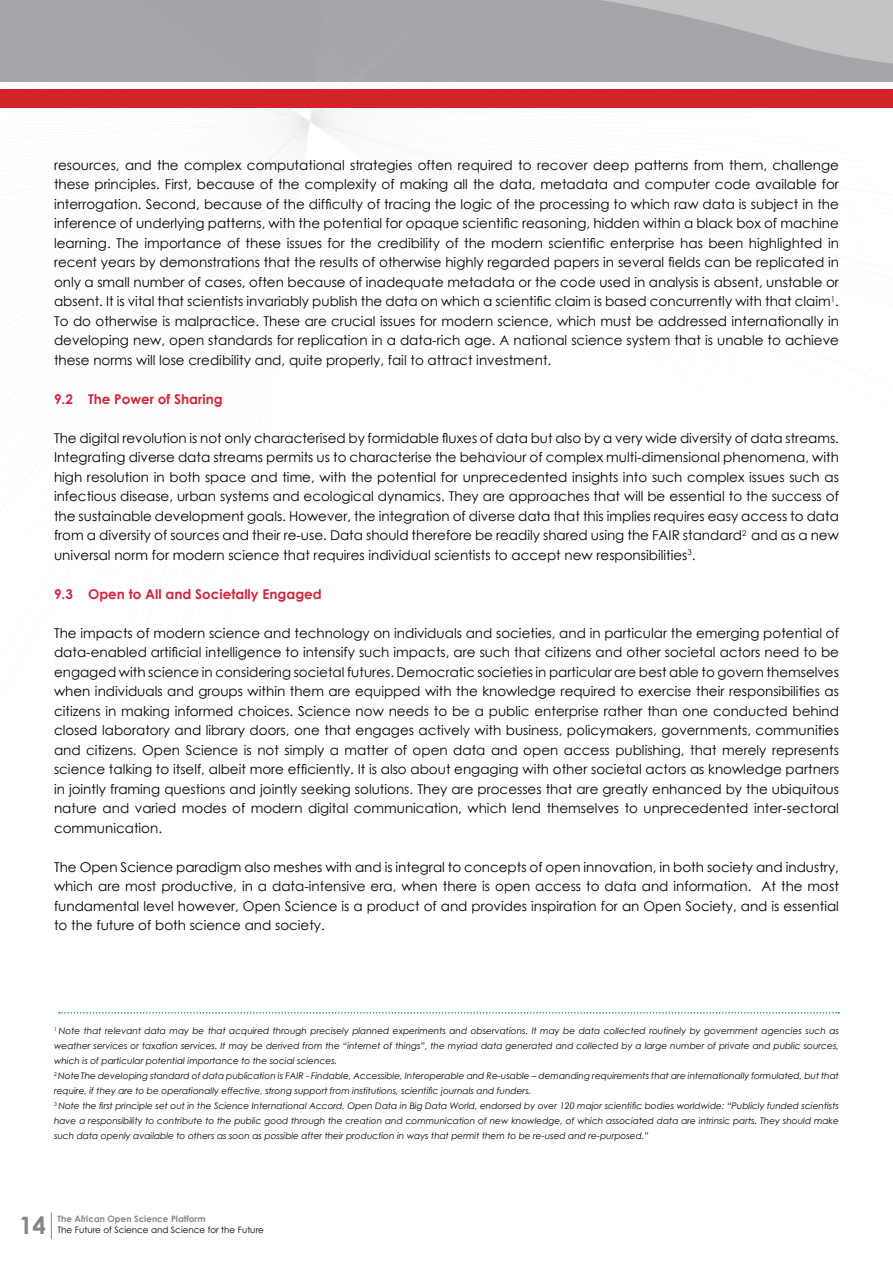
<style>
.page{position:relative;width:893px;height:1263px;background:#fff}
.page>*{position:absolute;margin:0;border:0;box-sizing:border-box;transform-origin:0 0}
.t1{font:700 24px "Century Gothic";color:#828689}
.t2{font:13.5px/19.5px "Century Gothic";color:#000;text-align:justify}
.t3{font:700 13.5px "Century Gothic";color:#d2263e}
.t4{font:italic 9px/15px "Century Gothic";color:#000}
.t5{font:8.85px "Century Gothic";color:#000}
.t6{font:700 8.85px "Century Gothic";color:#828689}
</style>
<div class="page">
<svg style="left:51px;top:1212px;width:1px;height:27px"></svg>
<div style="left:684px;top:73px;width:209px;height:9px;background:#a3a5a8"></div>
<div style="left:498px;top:73px;width:186px;height:9px;background:#a3a5a8"></div>
<svg style="left:399px;top:73px;width:99px;height:10px"></svg>
<svg style="left:0;top:0;width:399px;height:155px;fill:#a5a7aa"></svg>
<div style="left:0;top:89px;width:893px;height:19px;background:#d2232a"></div>
<svg style="left:336px;top:0;width:557px;height:73px;background:#abacaf"></svg>
<svg style="left:59px;top:1012px;width:780px;height:1px"></svg>
<p class="t2" style="left:54px;top:155px;width:786px">resources, and the complex computational strategies often required to recover deep patterns from them, challenge these principles. First, because of the complexity of making all the data, metadata and computer code available for interrogation. Second, because of the difficulty of tracing the logic of the processing to which raw data is subject in the inference of underlying patterns, with the potential for opaque scientific reasoning, hidden within a black box of machine learning. The importance of these issues for the credibility of the modern scientific enterprise has been highlighted in recent years by demonstrations that the results of otherwise highly regarded papers in several fields can be replicated in only a small number of cases, often because of inadequate metadata or the code used in analysis is absent, unstable or absent. It is vital that scientists invariably publish the data on which a scientific claim is based concurrently with that claim<sup>1</sup>.<br>To do otherwise is malpractice. These are crucial issues for modern science, which must be addressed internationally in developing new, open standards for replication in a data-rich age. A national science system that is unable to achieve these norms will lose credibility and, quite properly, fail to attract investment.</p>
<p class="t3" style="left:54px;top:388px;width:170px">9.2 The Power of Sharing</p>
<p class="t2" style="left:54px;top:428px;width:786px">The digital revolution is not only characterised by formidable fluxes of data but also by a very wide diversity of data streams.<br>Integrating diverse data streams permits us to characterise the behaviour of complex multi-dimensional phenomena, with high resolution in both space and time, with the potential for unprecedented insights into such complex issues such as infectious disease, urban systems and ecological dynamics. They are approaches that will be essential to the success of the sustainable development goals. However, the integration of diverse data that this implies requires easy access to data from a diversity of sources and their re-use. Data should therefore be readily shared using the FAIR standard<sup>2</sup> and as a new universal norm for modern science that requires individual scientists to accept new responsibilities<sup>3</sup>.</p>
<p class="t3" style="left:54px;top:583px;width:269px">9.3 Open to All and Societally Engaged</p>
<p class="t2" style="left:54px;top:623px;width:786px">The impacts of modern science and technology on individuals and societies, and in particular the emerging potential of data-enabled artificial intelligence to intensify such impacts, are such that citizens and other societal actors need to be engaged with science in considering societal futures. Democratic societies in particular are best able to govern themselves when individuals and groups within them are equipped with the knowledge required to exercise their responsibilities as citizens in making informed choices. Science now needs to be a public enterprise rather than one conducted behind closed laboratory and library doors, one that engages actively with business, policymakers, governments, communities and citizens. Open Science is not simply a matter of open data and open access publishing, that merely represents science talking to itself, albeit more efficiently. It is also about engaging with other societal actors as knowledge partners in jointly framing questions and jointly seeking solutions. They are processes that are greatly enhanced by the ubiquitous nature and varied modes of modern digital communication, which lend themselves to unprecedented inter-sectoral communication.</p>
<p class="t2" style="left:54px;top:857px;width:786px">The Open Science paradigm also meshes with and is integral to concepts of open innovation, in both society and industry, which are most productive, in a data-intensive era, when there is open access to data and information. At the most fundamental level however, Open Science is a product of and provides inspiration for an Open Society, and is essential to the future of both science and society.</p>
<p class="t4" style="left:54px;top:1023px;width:786px"><sup>1</sup> Note that relevant data may be that acquired through precisely planned experiments and observations. It may be data collected routinely by government agencies such as weather services or taxation services. It may be derived from the “internet of things”, the myriad data generated and collected by a large number of private and public sources, which is of particular potential importance to the social sciences.<br><sup>2</sup> NoteThe developing standard of data publication is FAIR - Findable, Accessible, Interoperable and Re-usable – demanding requirements that are internationally formulated, but that require, if they are to be operationally effective, strong support from institutions, scientific journals and funders.<br><sup>3</sup> Note the first principle set out in the Science International Accord, Open Data in Big Data World, endorsed by over 120 major scientific bodies worldwide: “Publicly funded scientists have a responsibility to contribute to the public good through the creation and communication of new knowledge, of which associated data are intrinsic parts. They should make such data openly available to others as soon as possible after their production in ways that permit them to be re-used and re-purposed.”</p>
<p class="t6" style="left:58px;top:1212px;width:150px">The African Open Science Platform</p>
<h1 class="t1" style="left:19px;top:1206px;width:28px">14</h1>
<p class="t5" style="left:58px;top:1223px;width:208px">The Future of Science and Science for the Future</p>
</div>
